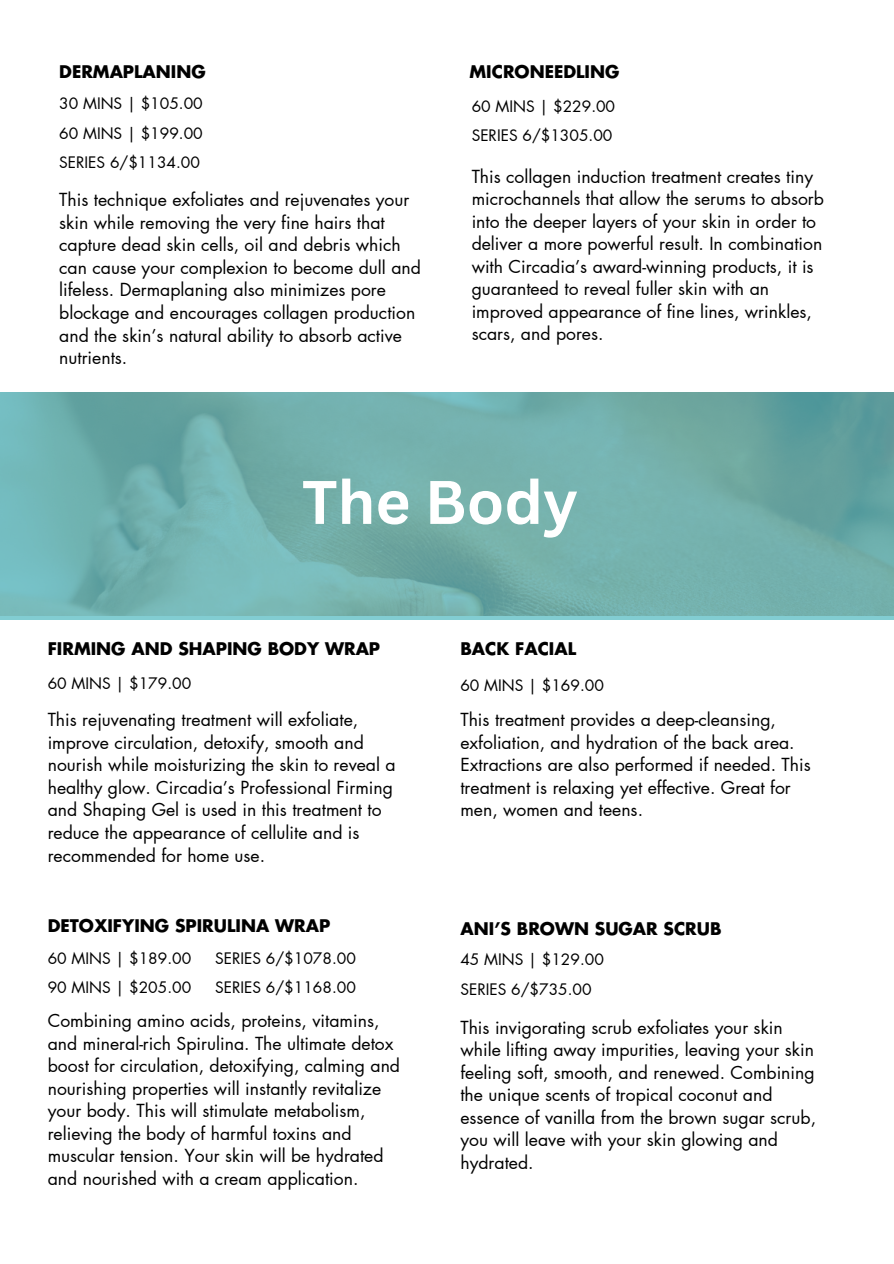
<style>
.page{position:relative;width:894px;height:1264px;background:#fff}
.page>*{position:absolute;margin:0;border:0;box-sizing:border-box;transform-origin:0 0}
.t1{font:700 60px "Canva Sans";color:#fff}
.t2{font:17.55px/22.5px "Futura LT Pro";color:#000}
.t3{font:700 16.95px "Futura LT Pro";color:#000}
.t4{font:15.45px "Futura LT Pro";color:#000}
</style>
<div class="page">
<svg style="left:0;top:392px;width:893px;height:227px;background:#70afac"></svg>
<h2 class="t3" style="left:59px;top:64px;width:148px">DERMAPLANING</h2>
<p class="t4" style="left:59px;top:97px;width:145px">30 MINS | $105.00</p>
<h3 class="t4" style="left:59px;top:126px;width:145px">60 MINS | $199.00</h3>
<h3 class="t4" style="left:59px;top:155px;width:142px">SERIES 6/$1134.00</h3>
<h2 class="t2" style="left:59px;top:189px;width:363px">This technique exfoliates and rejuvenates your skin while removing the very fine hairs that capture dead skin cells, oil and debris which can cause your complexion to become dull and lifeless. Dermaplaning also minimizes pore blockage and encourages collagen production and the skin’s natural ability to absorb active nutrients.</h2>
<p class="t3" style="left:469px;top:64px;width:151px">MICRONEEDLING</p>
<p class="t4" style="left:471px;top:99px;width:145px">60 MINS | $229.00</p>
<p class="t4" style="left:471px;top:128px;width:142px">SERIES 6/$1305.00</p>
<h3 class="t2" style="left:471px;top:166px;width:354px">This collagen induction treatment creates tiny microchannels that allow the serums to absorb into the deeper layers of your skin in order to deliver a more powerful result. In combination with Circadia’s award-winning products, it is guaranteed to reveal fuller skin with an improved appearance of fine lines, wrinkles, scars, and pores.</h3>
<p class="t1" style="left:302px;top:460px;width:277px">The Body</p>
<h1 class="t3" style="left:48px;top:641px;width:334px">FIRMING AND SHAPING BODY WRAP</h1>
<h2 class="t4" style="left:48px;top:676px;width:145px">60 MINS | $179.00</h2>
<p class="t2" style="left:48px;top:709px;width:349px">This rejuvenating treatment will exfoliate, improve circulation, detoxify, smooth and nourish while moisturizing the skin to reveal a healthy glow. Circadia’s Professional Firming and Shaping Gel is used in this treatment to reduce the appearance of cellulite and is recommended for home use.</p>
<p class="t3" style="left:48px;top:918px;width:284px">DETOXIFYING SPIRULINA WRAP</p>
<p class="t4" style="left:48px;top:950px;width:145px">60 MINS | $189.00</p>
<p class="t4" style="left:215px;top:950px;width:142px">SERIES 6/$1078.00</p>
<p class="t4" style="left:48px;top:980px;width:145px">90 MINS | $205.00</p>
<p class="t4" style="left:215px;top:980px;width:142px">SERIES 6/$1168.00</p>
<h2 class="t2" style="left:48px;top:1010px;width:354px">Combining amino acids, proteins, vitamins, and mineral-rich Spirulina. The ultimate detox boost for circulation, detoxifying, calming and nourishing properties will instantly revitalize your body. This will stimulate metabolism, relieving the body of harmful toxins and muscular tension. Your skin will be hydrated and nourished with a cream application.</h2>
<h2 class="t3" style="left:460px;top:641px;width:117px">BACK FACIAL</h2>
<p class="t4" style="left:460px;top:678px;width:145px">60 MINS | $169.00</p>
<p class="t2" style="left:460px;top:709px;width:351px">This treatment provides a deep-cleansing, exfoliation, and hydration of the back area.<br>Extractions are also performed if needed. This treatment is relaxing yet effective. Great for men, women and teens.</p>
<h3 class="t3" style="left:460px;top:920px;width:263px">ANI’S BROWN SUGAR SCRUB</h3>
<h2 class="t4" style="left:460px;top:952px;width:145px">45 MINS | $129.00</h2>
<p class="t4" style="left:460px;top:981px;width:133px">SERIES 6/$735.00</p>
<p class="t2" style="left:460px;top:1016px;width:357px">This invigorating scrub exfoliates your skin while lifting away impurities, leaving your skin feeling soft, smooth, and renewed. Combining the unique scents of tropical coconut and essence of vanilla from the brown sugar scrub, you will leave with your skin glowing and hydrated.</p>
</div>
